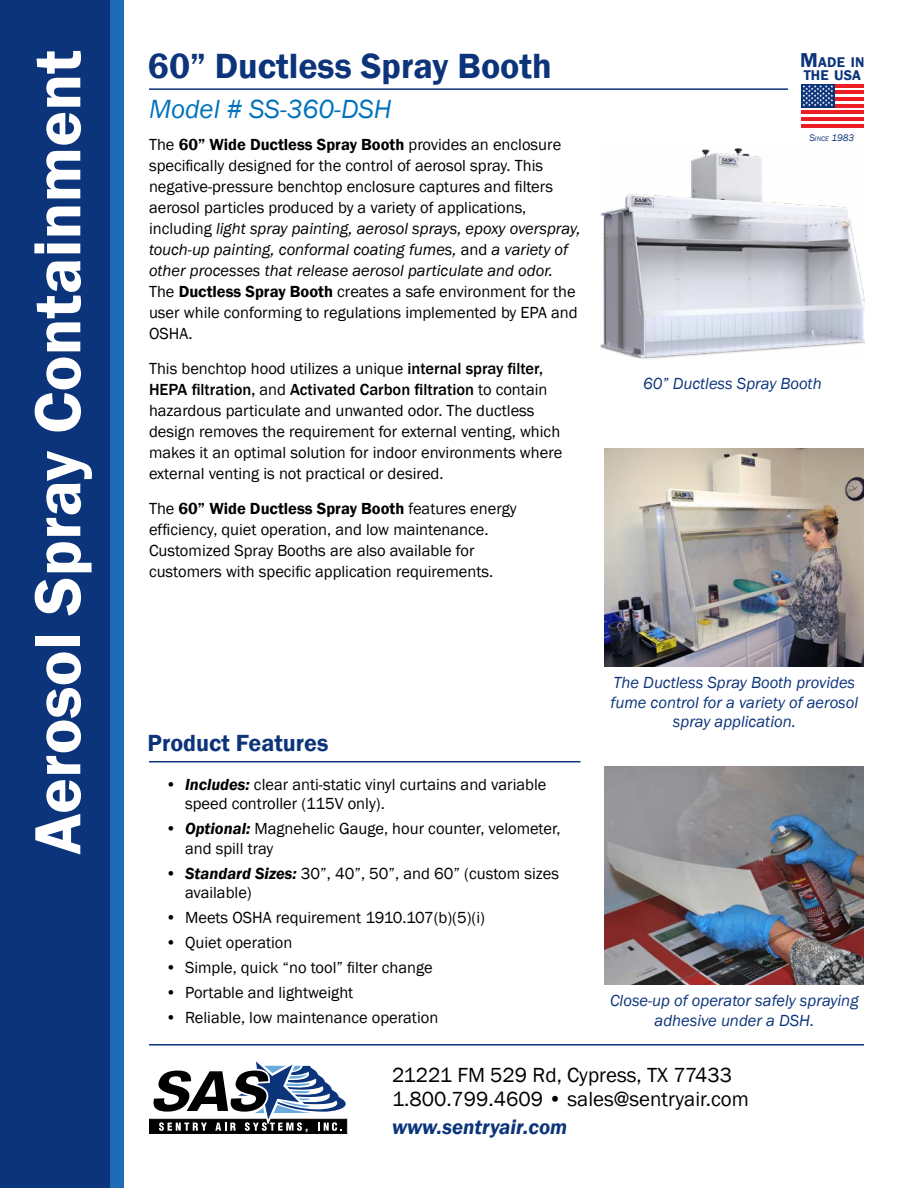
<style>
.page{position:relative;width:918px;height:1188px;background:#fff}
.page>*{position:absolute;margin:0;border:0;box-sizing:border-box;transform-origin:0 0}
.t1{font:600 67.5px "Franklin Gothic";color:#fff}
.t2{font:600 36px "Franklin Gothic";color:#0c347b}
.t3{font:italic 27px "Franklin Gothic";color:#0072bc}
.t4{font:600 24px "Franklin Gothic";color:#0c347b}
.t5{font:21px/24px "Franklin Gothic";color:#000}
.t6{font:italic 600 21px "Franklin Gothic";color:#0c347b}
.t7{font:16.5px/21px "Franklin Gothic";color:#000}
.t8{font:italic 16.5px/19.8px "Franklin Gothic";color:#0c347b;text-align:center}
.t9{font:600 14.4px/12.8px "Franklin Gothic";letter-spacing:.01em;color:#0c347b}
.t10{font:italic 9.9px "Franklin Gothic";color:#0c347b}
.s1{font-weight:600}
.s2{font-style:italic}
.s3{font-weight:500}
.s4{font-size:20.7px}
.s5{font-size:6.9px}
.s6{font-weight:600;font-style:italic}
</style>
<div class="page">
<img style="left:600px;top:148px;width:264px;height:212px">
<div style="left:0;top:0;width:110px;height:1188px;background:#0c347b"></div>
<div style="left:110px;top:0;width:14px;height:1188px;background:#1f6bb5"></div>
<hr style="left:149px;top:1044px;width:715px;height:2px;background:#0c347b">
<hr style="left:149px;top:88px;width:639px;height:2px;background:#0c347b">
<svg style="left:149px;top:1061px;width:199px;height:73px"></svg>
<img style="left:605px;top:449px;width:259px;height:217px">
<img style="left:605px;top:767px;width:259px;height:217px">
<hr style="left:149px;top:761px;width:432px;height:1px;background:#0c347b">
<svg style="left:801px;top:87px;width:63px;height:38px"></svg>
<hr style="left:835px;top:84px;width:29px;height:3px;background:#ed1d24">
<hr style="left:835px;top:91px;width:29px;height:3px;background:#ed1d24">
<hr style="left:835px;top:97px;width:29px;height:4px;background:#ed1d24">
<hr style="left:835px;top:104px;width:29px;height:3px;background:#ed1d24">
<hr style="left:801px;top:110px;width:63px;height:4px;background:#ed1d24">
<hr style="left:801px;top:118px;width:63px;height:3px;background:#ed1d24">
<hr style="left:801px;top:125px;width:63px;height:3px;background:#ed1d24">
<div style="left:801px;top:84px;width:34px;height:23px;background:#0c347b"></div>
<svg style="left:803px;top:85px;width:30px;height:21px"></svg>
<h1 class="t1" style="left:16px;top:855px;width:806px;rotate:-90deg">Aerosol Spray Containment</h1>
<h2 class="t2" style="left:148px;top:44px;width:405px">60” Ductless Spray Booth</h2>
<h3 class="t3" style="left:149px;top:92px;width:244px">Model # SS-360-DSH</h3>
<p class="t7" style="left:149px;top:135px;width:433px">The <span class="s1">60” Wide Ductless Spray Booth</span> provides an enclosure specifically designed for the control of aerosol spray. This negative-pressure benchtop enclosure captures and filters aerosol particles produced by a variety of applications, including <span class="s2">light spray painting, aerosol sprays, epoxy overspray, touch-up painting, conformal coating fumes,</span> and <span class="s2">a variety of other processes that release aerosol particulate and odor.<br></span>The <span class="s1">Ductless Spray Booth</span> creates a safe environment for the user while conforming to regulations implemented by EPA and OSHA.</p>
<p class="t7" style="left:149px;top:358px;width:415px">This benchtop hood utilizes a unique <span class="s3">internal spray filter, HEPA filtration,</span> and <span class="s3">Activated Carbon filtration</span> to contain hazardous particulate and unwanted odor. The ductless design removes the requirement for external venting, which makes it an optimal solution for indoor environments where external venting is not practical or desired.</p>
<p class="t7" style="left:149px;top:498px;width:369px">The <span class="s1">60” Wide Ductless Spray Booth</span> features energy efficiency, quiet operation, and low maintenance.<br>Customized Spray Booths are also available for customers with specific application requirements.</p>
<p class="t9" style="left:800px;top:56px;width:66px"><span class="s4">M</span>ADE IN<br>THE USA</p>
<p class="t10" style="left:809px;top:132px;width:47px">S<span class="s5">INCE</span> 1983</p>
<p class="t8" style="left:643px;top:374px;width:180px">60” Ductless Spray Booth</p>
<h3 class="t4" style="left:148px;top:728px;width:182px">Product Features</h3>
<p class="t7" style="left:185px;top:775px;width:363px;line-height:19.5px;text-indent:-20px"><span class="s1">•</span> <span class="s6">Includes:</span> clear anti-static vinyl curtains and variable speed controller (115V only).</p>
<p class="t7" style="left:185px;top:819px;width:377px;line-height:19.5px;text-indent:-20px"><span class="s1">•</span> <span class="s6">Optional:</span> Magnehelic Gauge, hour counter, velometer, and spill tray</p>
<p class="t7" style="left:185px;top:864px;width:375px;line-height:19.5px;text-indent:-20px"><span class="s1">•</span> <span class="s6">Standard Sizes:</span> 30”, 40”, 50”, and 60” (custom sizes available)</p>
<p class="t7" style="left:166px;top:907px;width:321px"><span class="s1">•</span> Meets OSHA requirement 1910.107(b)(5)(i)</p>
<p class="t7" style="left:166px;top:932px;width:128px"><span class="s1">•</span> Quiet operation</p>
<p class="t7" style="left:166px;top:957px;width:269px"><span class="s1">•</span> Simple, quick “no tool” filter change</p>
<p class="t7" style="left:166px;top:982px;width:189px"><span class="s1">•</span> Portable and lightweight</p>
<p class="t7" style="left:166px;top:1007px;width:274px"><span class="s1">•</span> Reliable, low maintenance operation</p>
<p class="t8" style="left:611px;top:673px;width:249px">The Ductless Spray Booth provides fume control for a variety of aerosol spray application.</p>
<p class="t8" style="left:610px;top:991px;width:250px">Close-up of operator safely spraying adhesive under a DSH.</p>
<p class="t5" style="left:392px;top:1064px;width:358px">21221 FM 529 Rd, Cypress, TX 77433<br>1.800.799.4609 • sales@sentryair.com</p>
<p class="t6" style="left:392px;top:1113px;width:177px">www.sentryair.com</p>
</div>
